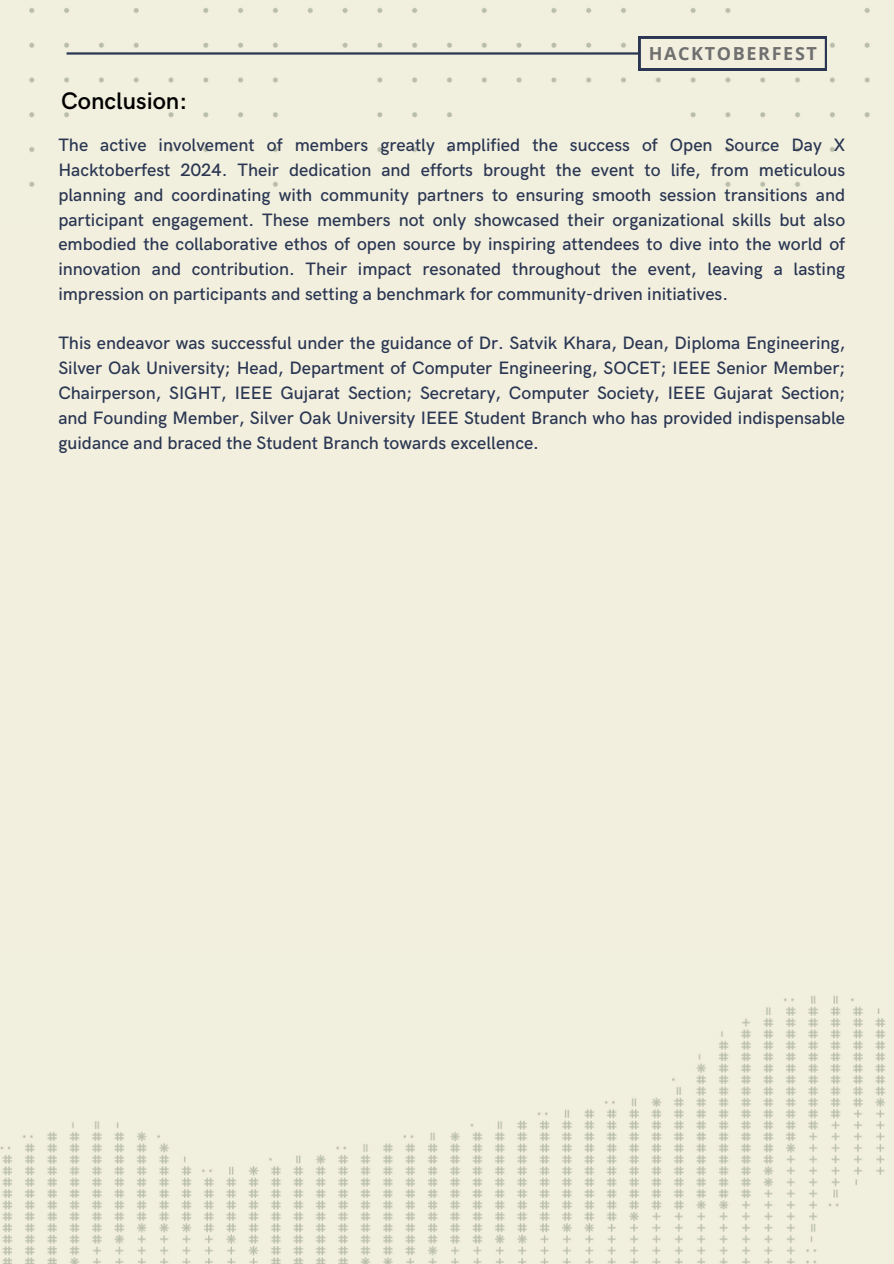
<style>
.page{position:relative;width:894px;height:1264px;background:#fff}
.page>*{position:absolute;margin:0;border:0;box-sizing:border-box;transform-origin:0 0}
.t1{font:600 24px "HK Grotesk";color:#000}
.t2{font:500 18px/24.8px "HK Grotesk";color:#2a3652;text-align:justify}
.t3{font:700 18px "Open Sans";letter-spacing:.09em;color:#707070}
</style>
<div class="page">
<div style="left:0;top:0;width:893px;height:1263px;background:#f2efdf"></div>
<img style="left:0;top:996px;width:885px;height:267px">
<img style="left:29px;top:8px;width:841px;height:179px">
<hr style="left:67px;top:52px;width:574px;height:3px;background:#2a3652">
<svg style="left:638px;top:37px;width:188px;height:33px"></svg>
<p class="t3" style="left:648px;top:40px;width:170px">HACKTOBERFEST</p>
<h2 class="t1" style="left:61px;top:88px;width:128px">Conclusion:</h2>
<p class="t2" style="left:58px;top:134px;width:788px">The active involvement of members greatly amplified the success of Open Source Day X Hacktoberfest 2024. Their dedication and efforts brought the event to life, from meticulous planning and coordinating with community partners to ensuring smooth session transitions and participant engagement. These members not only showcased their organizational skills but also embodied the collaborative ethos of open source by inspiring attendees to dive into the world of innovation and contribution. Their impact resonated throughout the event, leaving a lasting impression on participants and setting a benchmark for community-driven initiatives.</p>
<h1 class="t2" style="left:58px;top:332px;width:788px">This endeavor was successful under the guidance of Dr. Satvik Khara, Dean, Diploma Engineering, Silver Oak University; Head, Department of Computer Engineering, SOCET; IEEE Senior Member; Chairperson, SIGHT, IEEE Gujarat Section; Secretary, Computer Society, IEEE Gujarat Section; and Founding Member, Silver Oak University IEEE Student Branch who has provided indispensable guidance and braced the Student Branch towards excellence.</h1>
</div>
